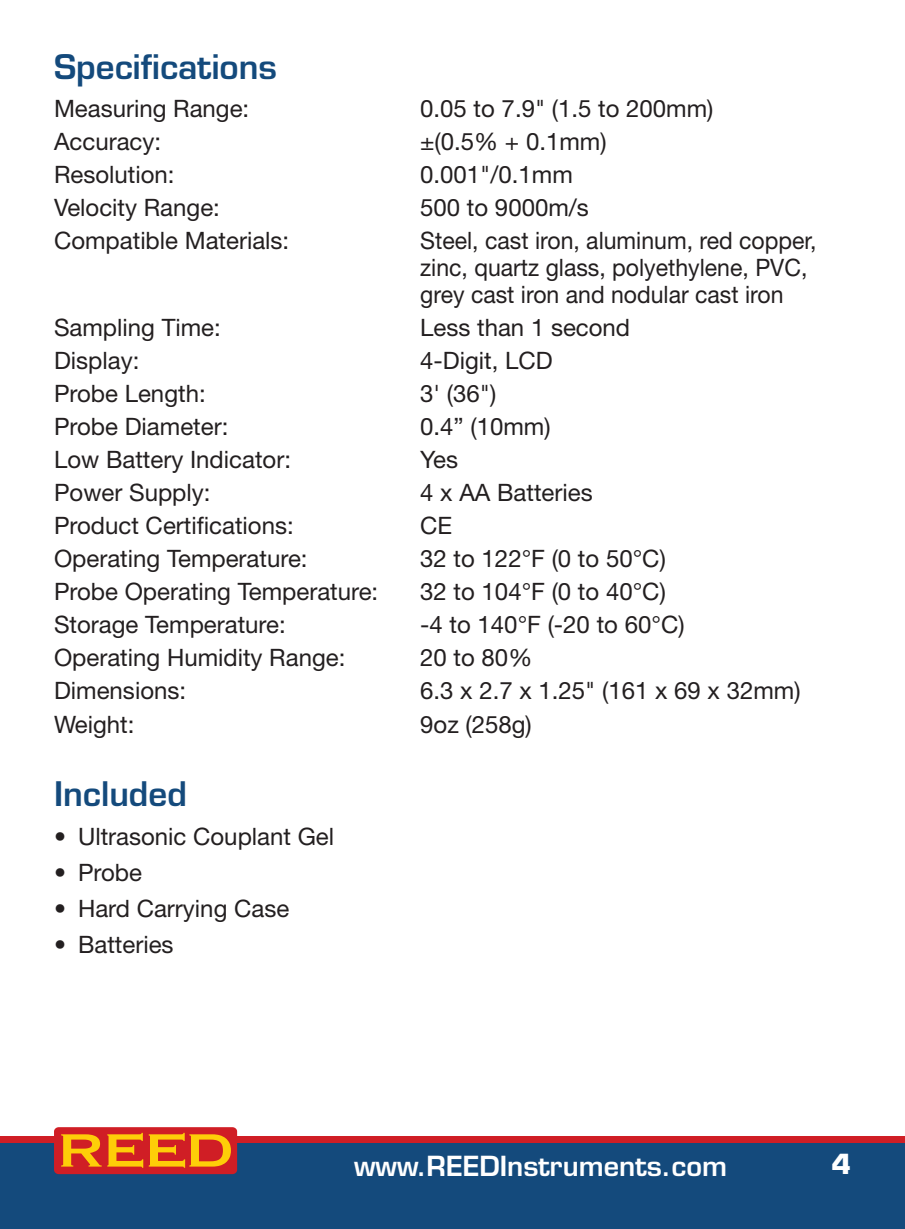
<style>
.page{position:relative;width:905px;height:1229px;background:#fff}
.page>*{position:absolute;margin:0;border:0;box-sizing:border-box;transform-origin:0 0}
.t1{font:600 33px "Eurostile LT Std";color:#144a7c}
.t2{font:600 27px "Eurostile LT Std";color:#fff}
.t3{font:700 27px "Eurostile LT Std";color:#fff}
.t4{font:24px "Helvetica Neue LT Std";color:#231f20}
.t5{font:24px/27px "Helvetica Neue LT Std";color:#231f20;scale:.96 1}
</style>
<div class="page">
<div style="left:0;top:1137px;width:904px;height:91px;background:#144a7c"></div>
<div style="left:0;top:1136px;width:904px;height:6px;background:#d01e25"></div>
<div style="left:54px;top:1127px;width:183px;height:47px;background:#d01e25;border-radius:5px"></div>
<svg style="left:61px;top:1132px;width:82px;height:35px"></svg>
<svg style="left:149px;top:1132px;width:82px;height:35px"></svg>
<h1 class="t1" style="left:54px;top:46px;width:224px">Specifications</h1>
<p class="t4" style="left:54px;top:94px;width:197px">Measuring Range:</p>
<p class="t4" style="left:420px;top:94px;width:295px">0.05 to 7.9" (1.5 to 200mm)</p>
<p class="t4" style="left:54px;top:127px;width:109px">Accuracy:</p>
<p class="t4" style="left:420px;top:127px;width:188px">±(0.5% + 0.1mm)</p>
<p class="t4" style="left:54px;top:160px;width:122px">Resolution:</p>
<p class="t4" style="left:420px;top:160px;width:154px">0.001"/0.1mm</p>
<p class="t4" style="left:54px;top:193px;width:167px">Velocity Range:</p>
<p class="t4" style="left:420px;top:193px;width:170px">500 to 9000m/s</p>
<p class="t4" style="left:54px;top:226px;width:237px">Compatible Materials:</p>
<p class="t5" style="left:420px;top:226px;width:414px">Steel, cast iron, aluminum, red copper, zinc, quartz glass, polyethylene, PVC, grey cast iron and nodular cast iron</p>
<p class="t4" style="left:54px;top:313px;width:168px">Sampling Time:</p>
<p class="t4" style="left:420px;top:313px;width:211px">Less than 1 second</p>
<p class="t4" style="left:54px;top:346px;width:87px">Display:</p>
<p class="t4" style="left:420px;top:346px;width:134px">4-Digit, LCD</p>
<p class="t4" style="left:54px;top:379px;width:153px">Probe Length:</p>
<p class="t4" style="left:420px;top:379px;width:78px">3' (36")</p>
<p class="t4" style="left:54px;top:412px;width:176px">Probe Diameter:</p>
<p class="t4" style="left:420px;top:412px;width:132px">0.4” (10mm)</p>
<p class="t4" style="left:54px;top:445px;width:238px">Low Battery Indicator:</p>
<p class="t4" style="left:420px;top:445px;width:39px">Yes</p>
<p class="t4" style="left:54px;top:478px;width:158px">Power Supply:</p>
<p class="t4" style="left:420px;top:478px;width:174px">4 x AA Batteries</p>
<p class="t4" style="left:54px;top:511px;width:241px">Product Certifications:</p>
<p class="t4" style="left:420px;top:511px;width:33px">CE</p>
<p class="t4" style="left:54px;top:544px;width:255px">Operating Temperature:</p>
<p class="t4" style="left:420px;top:544px;width:247px">32 to 122°F (0 to 50°C)</p>
<p class="t4" style="left:54px;top:577px;width:326px">Probe Operating Temperature:</p>
<p class="t4" style="left:420px;top:577px;width:247px">32 to 104°F (0 to 40°C)</p>
<p class="t4" style="left:54px;top:610px;width:233px">Storage Temperature:</p>
<p class="t4" style="left:420px;top:610px;width:266px">-4 to 140°F (-20 to 60°C)</p>
<p class="t4" style="left:54px;top:643px;width:293px">Operating Humidity Range:</p>
<p class="t4" style="left:420px;top:643px;width:114px">20 to 80%</p>
<p class="t4" style="left:54px;top:676px;width:134px">Dimensions:</p>
<p class="t4" style="left:420px;top:676px;width:382px">6.3 x 2.7 x 1.25" (161 x 69 x 32mm)</p>
<p class="t4" style="left:54px;top:710px;width:82px">Weight:</p>
<p class="t4" style="left:420px;top:710px;width:113px">9oz (258g)</p>
<h1 class="t1" style="left:54px;top:773px;width:134px">Included</h1>
<p class="t4" style="left:54px;top:822px;width:282px">• Ultrasonic Couplant Gel</p>
<p class="t4" style="left:54px;top:858px;width:90px">• Probe</p>
<p class="t4" style="left:54px;top:894px;width:237px">• Hard Carrying Case</p>
<p class="t4" style="left:54px;top:930px;width:121px">• Batteries</p>
<p class="t2" style="left:354px;top:1148px;width:374px">www.REEDInstruments.com</p>
<p class="t3" style="left:831px;top:1147px;width:21px">4</p>
</div>
